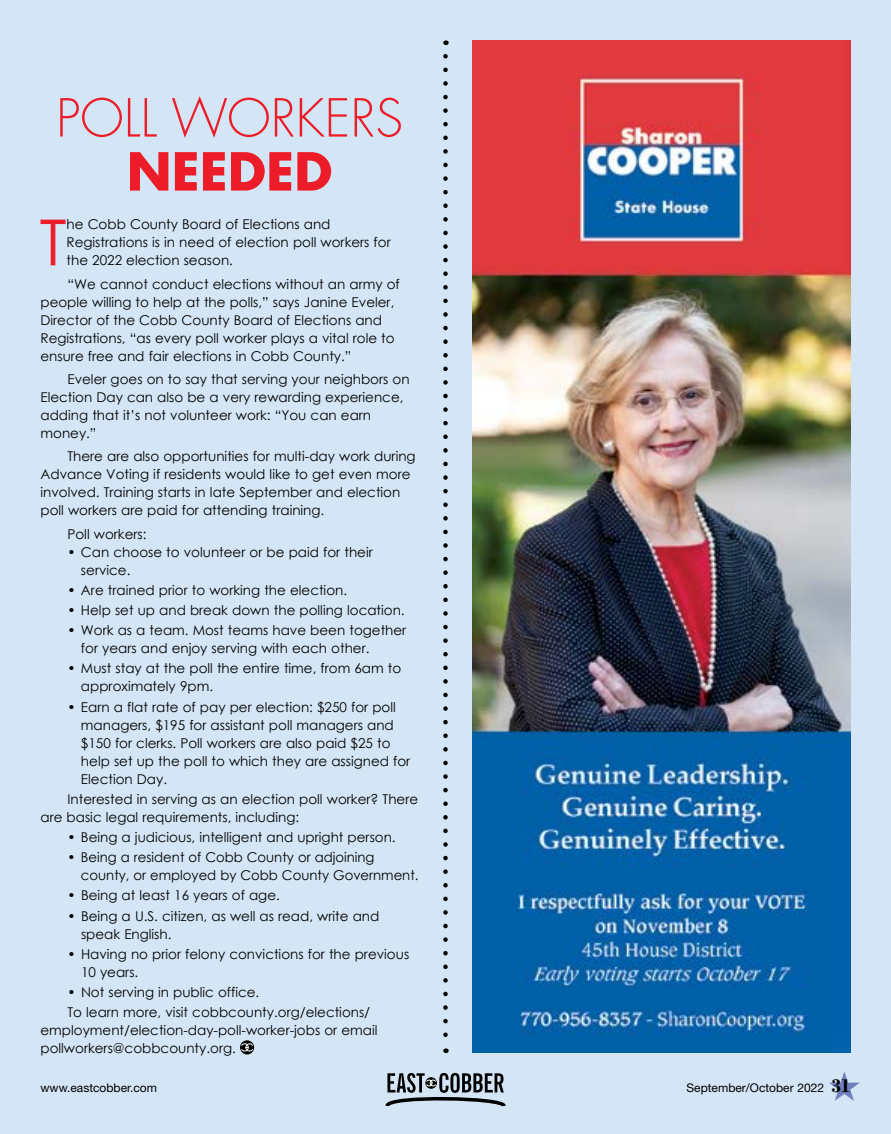
<style>
.page{position:relative;width:891px;height:1134px;background:#d4e6f6}
.page>*{position:absolute;margin:0;border:0;box-sizing:border-box;transform-origin:0 0}
.t1{font:63.6px "Century Gothic";color:#ed1c29}
.t2{font:300 51px "Futura LT Pro";color:#ed1c29}
.t3{font:700 51px "Futura LT Pro";color:#ed1c29}
.t4{font:13.5px/18px "Century Gothic";color:#000}
.t5{font:12px "Helvetica Neue LT Std";color:#000}
.s1{font-family:"Bodoni";font-weight:700;font-size:19.5px}
</style>
<div class="page">
<img style="left:472px;top:40px;width:378px;height:1013px">
<svg style="left:240px;top:1040px;width:14px;height:14px"></svg>
<svg style="left:240px;top:1043px;width:14px;height:9px"></svg>
<svg style="left:829px;top:1071px;width:31px;height:30px"></svg>
<svg style="left:385px;top:1073px;width:121px;height:34px"></svg>
<svg style="left:443px;top:56px;width:5px;height:997px"></svg>
<h2 class="t2" style="left:56px;top:85px;width:348px">POLL WORKERS</h2>
<h2 class="t3" style="left:127px;top:132px;width:207px">NEEDED</h2>
<h1 class="t1" style="left:39px;top:198px;width:29px">T</h1>
<p class="t4" style="left:67px;top:215px;width:326px">he Cobb County Board of Elections and<br>Registrations is in need of election poll workers for the 2022 election season.</p>
<p class="t4" style="left:40px;top:275px;width:361px;text-indent:27px">“We cannot conduct elections without an army of people willing to help at the polls,” says Janine Eveler, Director of the Cobb County Board of Elections and Registrations, “as every poll worker plays a vital role to ensure free and fair elections in Cobb County.”</p>
<p class="t4" style="left:40px;top:370px;width:371px;text-indent:27px">Eveler goes on to say that serving your neighbors on Election Day can also be a very rewarding experience, adding that it’s not volunteer work: “You can earn money.”</p>
<p class="t4" style="left:40px;top:447px;width:377px;text-indent:27px">There are also opportunities for multi-day work during Advance Voting if residents would like to get even more involved. Training starts in late September and election poll workers are paid for attending training.</p>
<p class="t4" style="left:67px;top:525px;width:81px">Poll workers:</p>
<p class="t4" style="left:81px;top:543px;width:293px;text-indent:-14px">• Can choose to volunteer or be paid for their service.</p>
<p class="t4" style="left:67px;top:581px;width:281px">• Are trained prior to working the election.</p>
<p class="t4" style="left:67px;top:601px;width:339px">• Help set up and break down the polling location.</p>
<p class="t4" style="left:81px;top:621px;width:327px;text-indent:-14px">• Work as a team. Most teams have been together for years and enjoy serving with each other.</p>
<p class="t4" style="left:81px;top:659px;width:322px;text-indent:-14px">• Must stay at the poll the entire time, from 6am to approximately 9pm.</p>
<p class="t4" style="left:81px;top:698px;width:331px;text-indent:-14px">• Earn a flat rate of pay per election: $250 for poll managers, $195 for assistant poll managers and $150 for clerks. Poll workers are also paid $25 to help set up the poll to which they are assigned for Election Day.</p>
<p class="t4" style="left:40px;top:790px;width:379px;text-indent:27px">Interested in serving as an election poll worker? There are basic legal requirements, including:</p>
<p class="t4" style="left:67px;top:828px;width:330px">• Being a judicious, intelligent and upright person.</p>
<p class="t4" style="left:81px;top:848px;width:339px;text-indent:-13px">• Being a resident of Cobb County or adjoining county, or employed by Cobb County Government.</p>
<p class="t4" style="left:68px;top:886px;width:214px">• Being at least 16 years of age.</p>
<p class="t4" style="left:81px;top:906px;width:300px;text-indent:-14px">• Being a U.S. citizen, as well as read, write and speak English.</p>
<p class="t4" style="left:81px;top:945px;width:330px;text-indent:-14px">• Having no prior felony convictions for the previous<br>10 years.</p>
<p class="t4" style="left:68px;top:982px;width:304px;line-height:20.1px">• Not serving in public office.<br>To learn more, visit cobbcounty.org/elections/</p>
<p class="t4" style="left:40px;top:1021px;width:338px">employment/election-day-poll-worker-jobs or email pollworkers@cobbcounty.org.</p>
<p class="t5" style="left:41px;top:1081px;width:118px">www.eastcobber.com</p>
<p class="t5" style="left:687px;top:1081px;width:165px">September/October 2022 <span class="s1">31</span></p>
</div>
